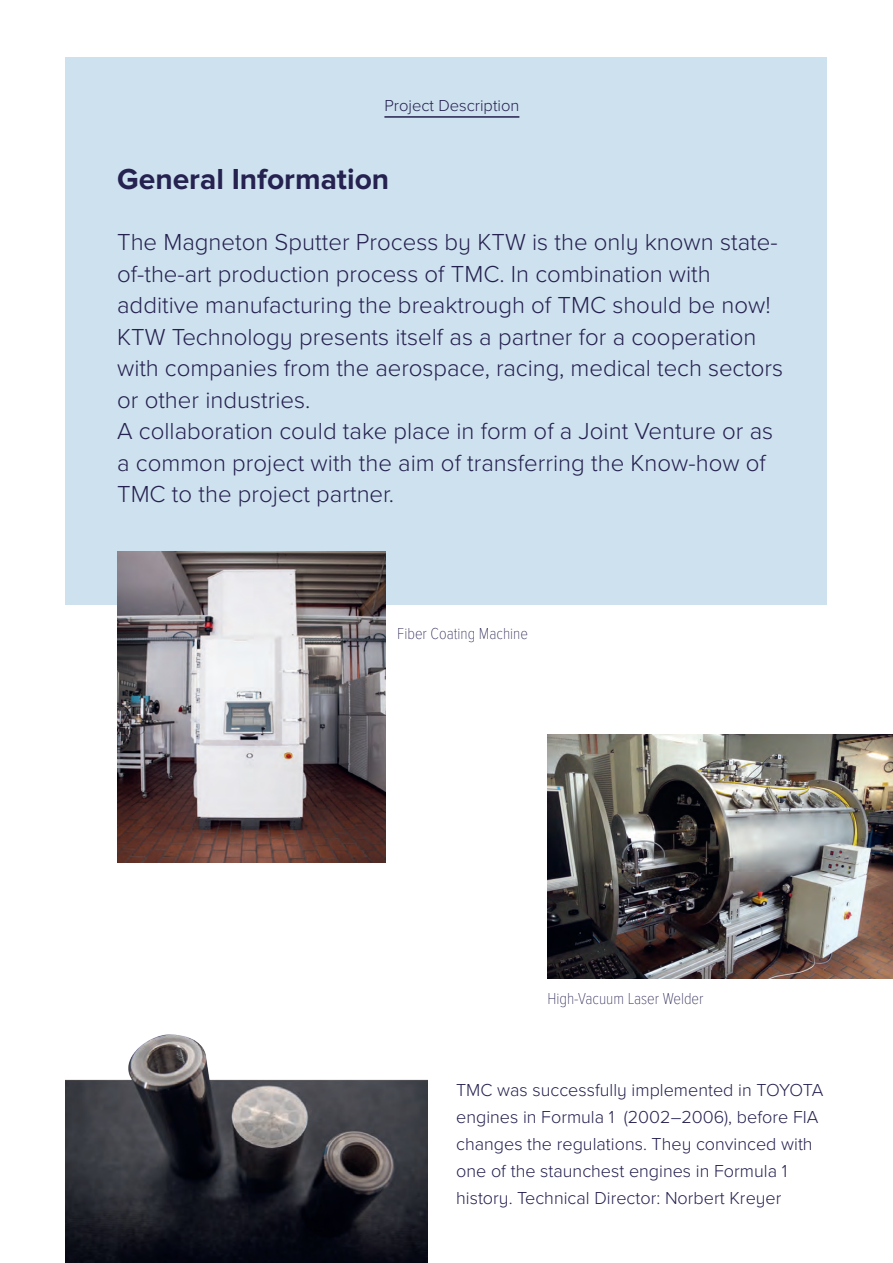
<style>
.page{position:relative;width:893px;height:1263px;background:#fff}
.page>*{position:absolute;margin:0;border:0;box-sizing:border-box;transform-origin:0 0}
.t1{font:700 30px "Proxima Nova";color:#252150}
.t2{font:300 24px/31.5px "Proxima Nova";color:#252150}
.t3{font:300 18px/27px "Proxima Nova";color:#252150}
.t4{font:100 16.5px "Proxima Nova Cond";color:#252150}
.t5{font:300 16.5px "Proxima Nova";color:#252150}
</style>
<div class="page">
<div style="left:66px;top:57px;width:761px;height:548px;background:#cee1ee"></div>
<hr style="left:384px;top:116px;width:135px;height:2px;background:#252150">
<img style="left:548px;top:734px;width:345px;height:244px">
<img style="left:117px;top:551px;width:268px;height:312px">
<img style="left:66px;top:1034px;width:361px;height:229px">
<p class="t5" style="left:384px;top:93px;width:136px">Project Description</p>
<p class="t1" style="left:117px;top:162px;width:274px">General Information</p>
<p class="t2" style="left:117px;top:225px;width:662px">The Magneton Sputter Process by KTW is the only known state&shy;of-the-art production process of TMC. In combination with</p>
<p class="t2" style="left:117px;top:288px;width:655px">additive manufacturing the breaktrough of TMC should be now!</p>
<p class="t2" style="left:117px;top:320px;width:667px">KTW Technology presents itself as a partner for a cooperation with companies from the aerospace, racing, medical tech sectors or other industries.</p>
<p class="t2" style="left:117px;top:414px;width:658px">A collaboration could take place in form of a Joint Venture or as</p>
<p class="t2" style="left:117px;top:446px;width:650px">a common project with the aim of transferring the Know-how of<br>TMC to the project partner.</p>
<p class="t4" style="left:397px;top:621px;width:132px">Fiber Coating Machine</p>
<p class="t4" style="left:548px;top:986px;width:157px">High-Vacuum Laser Welder</p>
<p class="t3" style="left:456px;top:1076px;width:369px">TMC was successfully implemented in TOYOTA</p>
<p class="t3" style="left:456px;top:1103px;width:364px">engines in Formula 1 (2002–2006), before FIA changes the regulations. They convinced with one of the staunchest engines in Formula 1 history. Technical Director: Norbert Kreyer</p>
</div>
